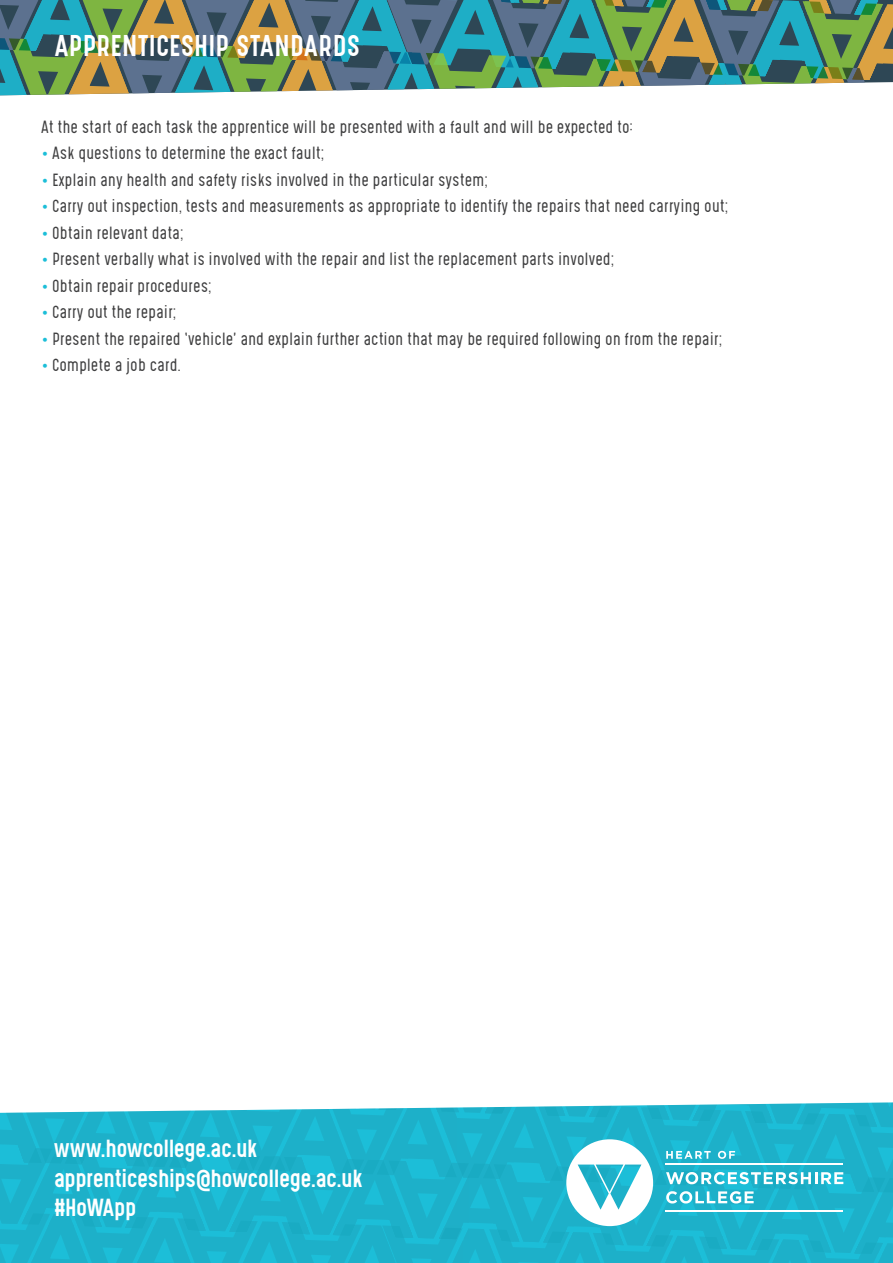
<style>
.page{position:relative;width:893px;height:1263px;background:#fff}
.page>*{position:absolute;margin:0;border:0;box-sizing:border-box;transform-origin:0 0}
.t1{font:25.5px "Gotcha Gothic";letter-spacing:.025em;color:#fff}
.t2{font:21px/29.4px "Gotcha Gothic";letter-spacing:-.005em;color:#fff}
.t3{font:300 15px "Gotcha Gothic";color:#3e3e3f}
.s1{font-family:"Gotham";font-weight:400;color:#1cbed8}
</style>
<div class="page">
<svg style="left:0;top:0;width:893px;height:96px;background:#668c79"></svg>
<svg style="left:0;top:1102px;width:893px;height:161px;background:#2cb7cf"></svg>
<hr style="left:666px;top:1163px;width:177px;height:2px;background:#fff">
<hr style="left:666px;top:1210px;width:177px;height:2px;background:#fff">
<h1 class="t1" style="left:55px;top:26px;width:306px">APPRENTICESHIP STANDARDS</h1>
<p class="t3" style="left:42px;top:115px;width:593px">At the start of each task the apprentice will be presented with a fault and will be expected to:</p>
<p class="t3" style="left:42px;top:142px;width:284px"><span class="s1">•</span> Ask questions to determine the exact fault;</p>
<p class="t3" style="left:42px;top:168px;width:448px"><span class="s1">•</span> Explain any health and safety risks involved in the particular system;</p>
<p class="t3" style="left:42px;top:195px;width:688px"><span class="s1">•</span> Carry out inspection, tests and measurements as appropriate to identify the repairs that need carrying out;</p>
<p class="t3" style="left:42px;top:221px;width:144px"><span class="s1">•</span> Obtain relevant data;</p>
<p class="t3" style="left:42px;top:248px;width:574px"><span class="s1">•</span> Present verbally what is involved with the repair and list the replacement parts involved;</p>
<p class="t3" style="left:42px;top:274px;width:172px"><span class="s1">•</span> Obtain repair procedures;</p>
<p class="t3" style="left:42px;top:301px;width:137px"><span class="s1">•</span> Carry out the repair;</p>
<p class="t3" style="left:42px;top:327px;width:682px"><span class="s1">•</span> Present the repaired ‘vehicle’ and explain further action that may be required following on from the repair;</p>
<p class="t3" style="left:42px;top:354px;width:141px"><span class="s1">•</span> Complete a job card.</p>
<h2 class="t2" style="left:54px;top:1134px;width:310px">www.howcollege.ac.uk apprenticeships@howcollege.ac.uk #HoWApp</h2>
</div>
